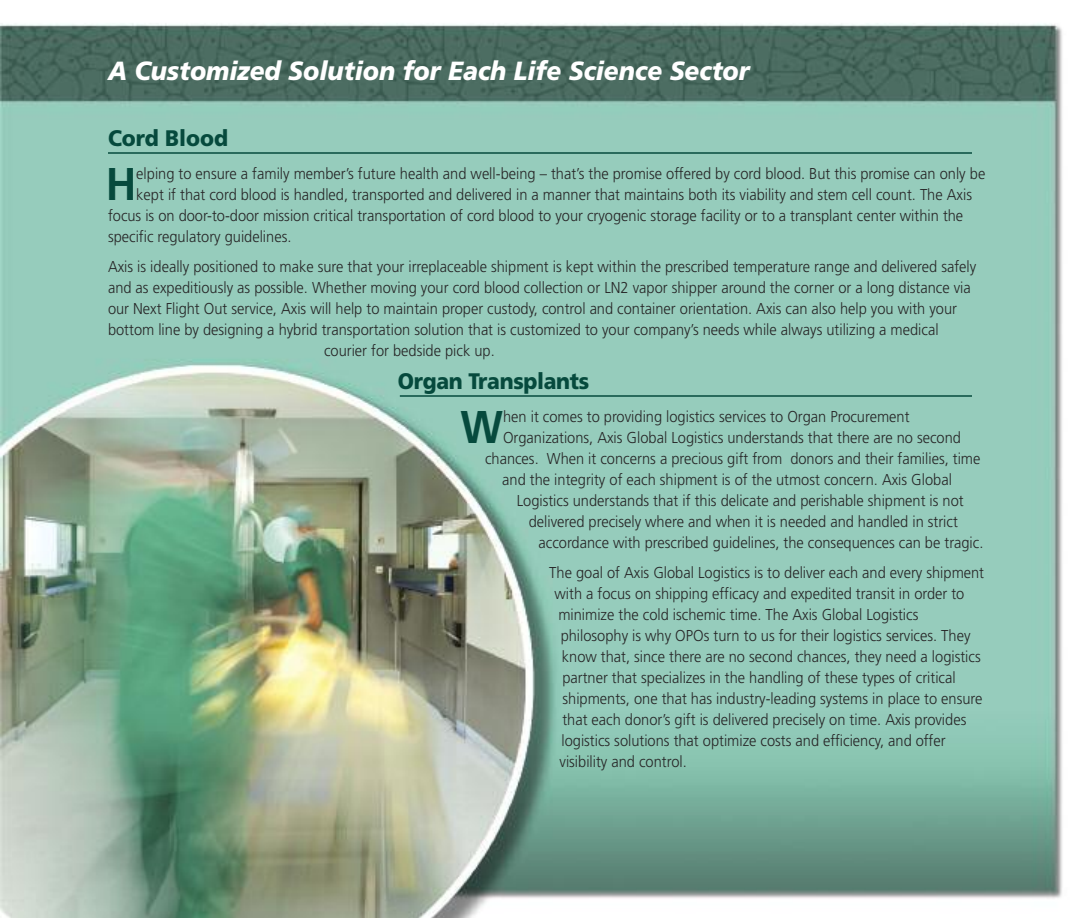
<style>
.page{position:relative;width:1080px;height:918px;background:#fff}
.page>*{position:absolute;margin:0;border:0;box-sizing:border-box;transform-origin:0 0}
.t1{font:700 45.9px "Frutiger";color:#064a3d;scale:.93 1}
.t2{font:italic 900 26.25px "Frutiger";color:#fff;scale:.93 1}
.t3{font:900 22.5px "Frutiger";letter-spacing:-.015em;color:#064a3d;scale:.93 1}
.t4{font:300 15.75px "Frutiger";color:#272627;scale:.93 1}
</style>
<div class="page">
<img style="left:0;top:23px;width:1062px;height:895px">
<hr style="left:108px;top:152px;width:864px;height:2px;background:#064a3d">
<hr style="left:400px;top:395px;width:572px;height:2px;background:#064a3d">
<h2 class="t2" style="left:108px;top:60px;width:691px">A Customized Solution for Each Life Science Sector</h2>
<h3 class="t3" style="left:108px;top:129px;width:131px">Cord Blood</h3>
<h1 class="t1" style="left:106px;top:166px;width:35px">H</h1>
<p class="t4" style="left:136px;top:167px;width:914px">elping to ensure a family member’s future health and well-being – that’s the promise offered by cord blood. But this promise can only be</p>
<p class="t4" style="left:136px;top:188px;width:900px">kept if that cord blood is handled, transported and delivered in a manner that maintains both its viability and stem cell count. The Axis</p>
<p class="t4" style="left:108px;top:209px;width:921px">focus is on door-to-door mission critical transportation of cord blood to your cryogenic storage facility or to a transplant center within the</p>
<p class="t4" style="left:108px;top:230px;width:199px">specific regulatory guidelines.</p>
<p class="t4" style="left:108px;top:260px;width:935px">Axis is ideally positioned to make sure that your irreplaceable shipment is kept within the prescribed temperature range and delivered safely</p>
<p class="t4" style="left:108px;top:281px;width:929px">and as expeditiously as possible. Whether moving your cord blood collection or LN2 vapor shipper around the corner or a long distance via</p>
<p class="t4" style="left:108px;top:302px;width:914px">our Next Flight Out service, Axis will help to maintain proper custody, control and container orientation. Axis can also help you with your</p>
<p class="t4" style="left:108px;top:323px;width:895px">bottom line by designing a hybrid transportation solution that is customized to your company’s needs while always utilizing a medical</p>
<p class="t4" style="left:324px;top:344px;width:185px">courier for bedside pick up.</p>
<h3 class="t3" style="left:398px;top:372px;width:207px">Organ Transplants</h3>
<h1 class="t1" style="left:461px;top:409px;width:47px">W</h1>
<p class="t4" style="left:503px;top:410px;width:438px">hen it comes to providing logistics services to Organ Procurement</p>
<p class="t4" style="left:503px;top:431px;width:494px">Organizations, Axis Global Logistics understands that there are no second</p>
<p class="t4" style="left:485px;top:452px;width:534px">chances. When it concerns a precious gift from donors and their families, time</p>
<p class="t4" style="left:502px;top:473px;width:485px">and the integrity of each shipment is of the utmost concern. Axis Global</p>
<p class="t4" style="left:517px;top:494px;width:482px">Logistics understands that if this delicate and perishable shipment is not</p>
<p class="t4" style="left:529px;top:515px;width:463px">delivered precisely where and when it is needed and handled in strict</p>
<p class="t4" style="left:539px;top:536px;width:480px">accordance with prescribed guidelines, the consequences can be tragic.</p>
<p class="t4" style="left:549px;top:566px;width:469px">The goal of Axis Global Logistics is to deliver each and every shipment</p>
<p class="t4" style="left:555px;top:587px;width:442px">with a focus on shipping efficacy and expedited transit in order to</p>
<p class="t4" style="left:558px;top:608px;width:389px">minimize the cold ischemic time. The Axis Global Logistics</p>
<p class="t4" style="left:561px;top:629px;width:442px">philosophy is why OPOs turn to us for their logistics services. They</p>
<p class="t4" style="left:562px;top:650px;width:452px">know that, since there are no second chances, they need a logistics</p>
<p class="t4" style="left:562px;top:671px;width:424px">partner that specializes in the handling of these types of critical</p>
<p class="t4" style="left:563px;top:692px;width:453px">shipments, one that has industry-leading systems in place to ensure</p>
<p class="t4" style="left:562px;top:713px;width:436px">that each donor’s gift is delivered precisely on time. Axis provides</p>
<p class="t4" style="left:561px;top:734px;width:415px">logistics solutions that optimize costs and efficiency, and offer</p>
<p class="t4" style="left:560px;top:755px;width:138px">visibility and control.</p>
</div>
